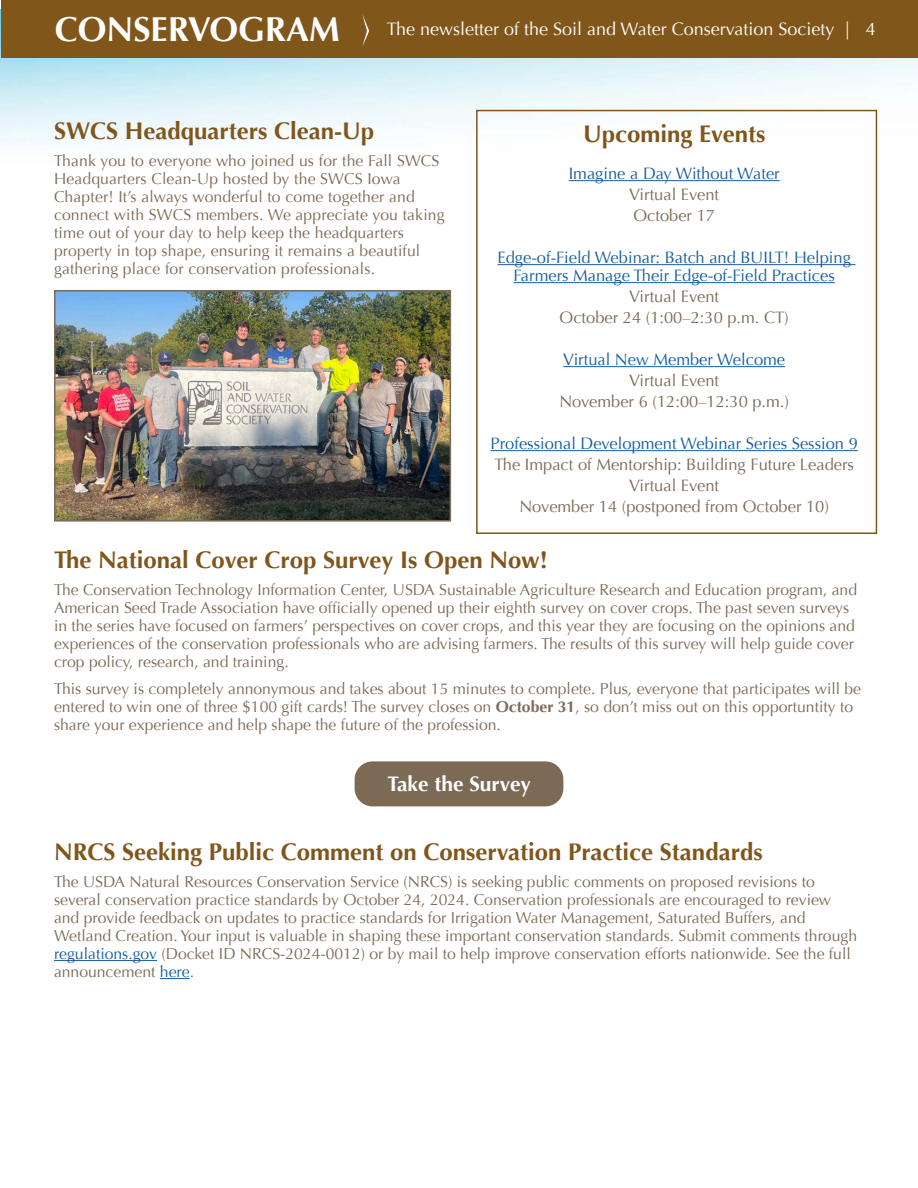
<style>
.page{position:relative;width:918px;height:1188px;background:#fff}
.page>*{position:absolute;margin:0;border:0;box-sizing:border-box;transform-origin:0 0}
.t1{font:700 34.5px "Optima";color:#fff}
.Header_1{font:700 24px "Optima";color:#80561b}
.Body{font:700 24px "Optima";color:#80561b}
.Body-2{font:700 21px "Optima";color:#fff}
.t2{font:18px "Optima";color:#fff}
.Events{font:16.5px "Optima";color:#7d6a55}
.Events-2{font:16.5px/18px "Optima";color:#175d9e;text-align:center}
.Body-3{font:15.75px/18px "Optima";color:#7d6a55}
.s1{font-weight:700}
.s2{color:#175d9e}
</style>
<div class="page">
<img style="left:0;top:9px;width:918px;height:306px">
<div style="left:1px;top:0;width:917px;height:57px;background:#80561b"></div>
<svg style="left:362px;top:14px;width:7px;height:33px"></svg>
<img style="left:57px;top:293px;width:391px;height:226px">
<div style="left:54px;top:290px;width:397px;height:232px;border:2px solid #7d6a55"></div>
<hr style="left:54px;top:960px;width:103px;height:1px;background:#175d9e">
<hr style="left:160px;top:978px;width:30px;height:1px;background:#175d9e">
<div style="left:476px;top:110px;width:401px;height:424px;border:2px solid #80561b"></div>
<hr style="left:569px;top:180px;width:211px;height:1px;background:#175d9e">
<hr style="left:498px;top:264px;width:358px;height:1px;background:#175d9e">
<hr style="left:514px;top:282px;width:321px;height:1px;background:#175d9e">
<hr style="left:563px;top:366px;width:222px;height:1px;background:#175d9e">
<hr style="left:491px;top:450px;width:367px;height:1px;background:#175d9e">
<div style="left:355px;top:761px;width:208px;height:45px;background:#7d6a55;border-radius:18px"></div>
<h1 class="t1" style="left:55px;top:9px;width:286px">CONSERVOGRAM</h1>
<p class="t2" style="left:387px;top:18px;width:490px">The newsletter of the Soil and Water Conservation Society | 4</p>
<p class="Header_1" style="left:54px;top:117px;width:322px">SWCS Headquarters Clean-Up</p>
<p class="Body-3" style="left:54px;top:152px;width:392px">Thank you to everyone who joined us for the Fall SWCS Headquarters Clean-Up hosted by the SWCS Iowa Chapter! It’s always wonderful to come together and connect with SWCS members. We appreciate you taking time out of your day to help keep the headquarters property in top shape, ensuring it remains a beautiful gathering place for conservation professionals.</p>
<p class="Header_1" style="left:583px;top:119px;width:184px">Upcoming Events</p>
<p class="Events-2" style="left:569px;top:165px;width:213px">Imagine a Day Without Water</p>
<p class="Events" style="left:629px;top:185px;width:91px">Virtual Event</p>
<p class="Events" style="left:633px;top:206px;width:83px">October 17</p>
<p class="Events-2" style="left:498px;top:249px;width:355px">Edge-of-Field Webinar: Batch and BUILT! Helping<br>Farmers Manage Their Edge-of-Field Practices</p>
<p class="Events" style="left:629px;top:287px;width:91px">Virtual Event</p>
<p class="Events" style="left:560px;top:308px;width:231px">October 24 (1:00–2:30 p.m. CT)</p>
<p class="Events-2" style="left:563px;top:351px;width:223px">Virtual New Member Welcome</p>
<p class="Events" style="left:629px;top:371px;width:91px">Virtual Event</p>
<p class="Events" style="left:559px;top:392px;width:231px">November 6 (12:00–12:30 p.m.)</p>
<p class="Events-2" style="left:491px;top:435px;width:369px">Professional Development Webinar Series Session 9</p>
<p class="Events" style="left:494px;top:455px;width:361px">The Impact of Mentorship: Building Future Leaders</p>
<p class="Events" style="left:629px;top:476px;width:91px">Virtual Event</p>
<p class="Events" style="left:519px;top:497px;width:311px">November 14 (postponed from October 10)</p>
<p class="Header_1" style="left:54px;top:546px;width:495px">The National Cover Crop Survey Is Open Now!</p>
<p class="Body-3" style="left:54px;top:581px;width:805px">The Conservation Technology Information Center, USDA Sustainable Agriculture Research and Education program, and American Seed Trade Association have officially opened up their eighth survey on cover crops. The past seven surveys in the series have focused on farmers’ perspectives on cover crops, and this year they are focusing on the opinions and experiences of the conservation professionals who are advising farmers. The results of this survey will help guide cover crop policy, research, and training.</p>
<p class="Body-3" style="left:54px;top:680px;width:809px">This survey is completely annonymous and takes about 15 minutes to complete. Plus, everyone that participates will be entered to win one of three $100 gift cards! The survey closes on <span class="s1">October 31</span>, so don’t miss out on this opportuntity to share your experience and help shape the future of the profession.</p>
<p class="Body-2" style="left:387px;top:772px;width:145px">Take the Survey</p>
<p class="Body" style="left:54px;top:838px;width:710px">NRCS Seeking Public Comment on Conservation Practice Standards</p>
<p class="Body-3" style="left:54px;top:873px;width:805px">The USDA Natural Resources Conservation Service (NRCS) is seeking public comments on proposed revisions to several conservation practice standards by October 24, 2024. Conservation professionals are encouraged to review and provide feedback on updates to practice standards for Irrigation Water Management, Saturated Buffers, and Wetland Creation. Your input is valuable in shaping these important conservation standards. Submit comments through <span class="s2">regulations.gov</span> (Docket ID NRCS-2024-0012) or by mail to help improve conservation efforts nationwide. See the full announcement <span class="s2">here</span>.</p>
</div>
